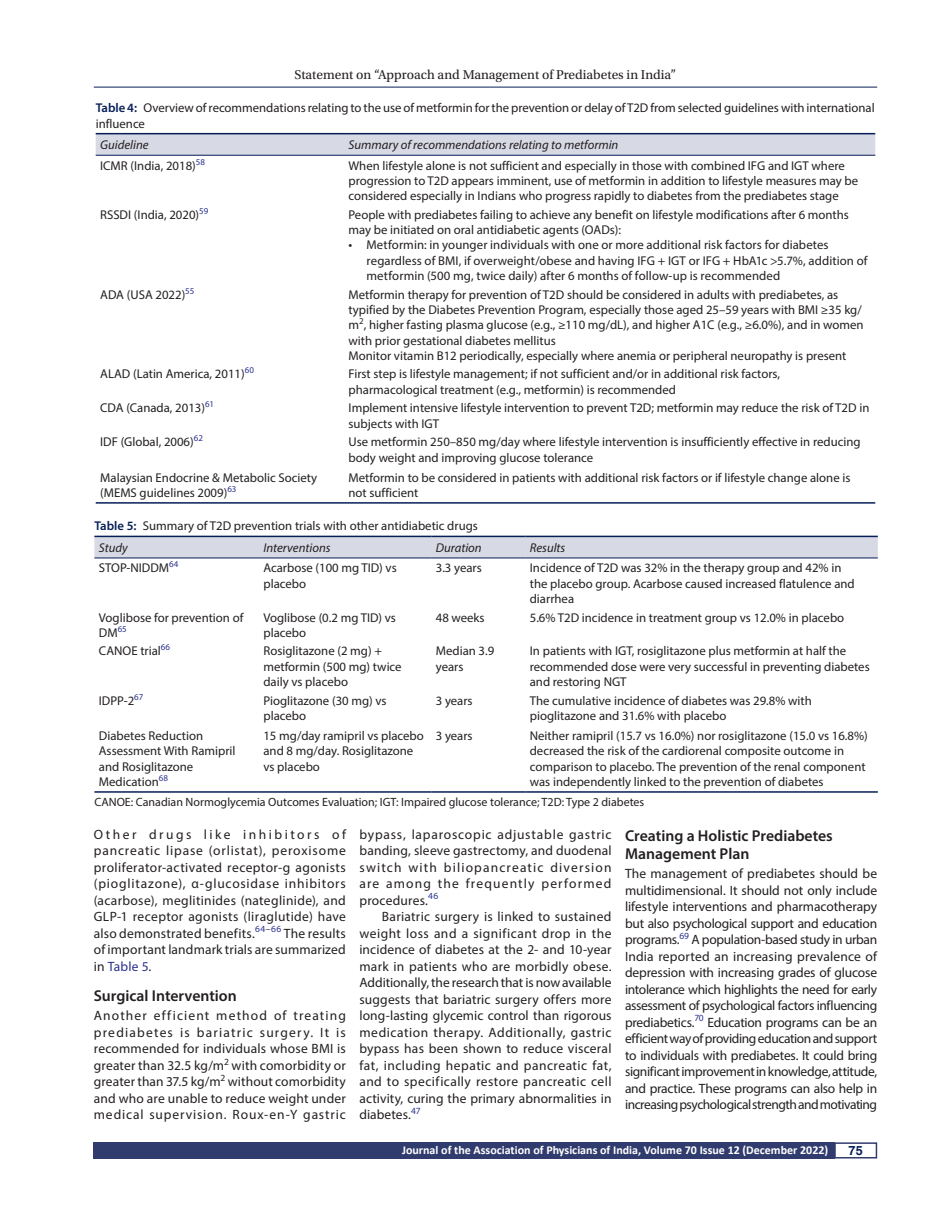
<style>
.page{position:relative;width:944px;height:1214px;background:#fff}
.page>*{position:absolute;margin:0;border:0;box-sizing:border-box;transform-origin:0 0}
.t1{font:600 15.75px/18px "Myriad Pro";color:#231f20}
.t2{font:13.5px/16.5px "Myriad Pro";letter-spacing:.01em;color:#231f20;text-align:justify}
.t3{font:13.5px "Utopia Std";color:#231f20}
.t4{font:12.75px/15.3px "Myriad Pro";color:#231f20}
.t5{font:italic 12.75px "Myriad Pro";color:#231f20}
.t6{font:700 12.75px "Helvetica";color:#071e58}
.t7{font:12px "Myriad Pro";color:#231f20}
.t8{font:700 12px "Calibri";color:#fff}
.s1{font-weight:600;color:#071e58}
.s2{font-size:13.5px}
.s3{font-style:italic}
.s4{color:#2a318f}
</style>
<div class="page">
<hr style="left:94px;top:87px;width:783px;height:1px;background:#071e58">
<div style="left:94px;top:1142px;width:741px;height:16px;background:#313c6e"></div>
<div style="left:834px;top:1142px;width:43px;height:16px;border:2px solid #313c6e"></div>
<svg style="left:96px;top:134px;width:779px;height:21px;background:#d0d2e0"></svg>
<hr style="left:96px;top:133px;width:248px;height:1px;background:#071e58">
<hr style="left:96px;top:155px;width:248px;height:1px;background:#071e58">
<hr style="left:344px;top:133px;width:531px;height:1px;background:#071e58">
<hr style="left:344px;top:155px;width:531px;height:1px;background:#071e58">
<hr style="left:96px;top:502px;width:248px;height:1px;background:#071e58">
<hr style="left:344px;top:502px;width:531px;height:1px;background:#071e58">
<div style="left:94px;top:537px;width:783px;height:20px;background:#d7d9e5"></div>
<hr style="left:94px;top:535px;width:165px;height:2px;background:#071e58">
<hr style="left:94px;top:557px;width:165px;height:1px;background:#071e58">
<hr style="left:259px;top:535px;width:172px;height:2px;background:#071e58">
<hr style="left:259px;top:557px;width:172px;height:1px;background:#071e58">
<hr style="left:431px;top:535px;width:94px;height:2px;background:#071e58">
<hr style="left:431px;top:557px;width:94px;height:1px;background:#071e58">
<hr style="left:525px;top:535px;width:352px;height:2px;background:#071e58">
<hr style="left:525px;top:557px;width:352px;height:1px;background:#071e58">
<hr style="left:94px;top:791px;width:165px;height:1px;background:#071e58">
<hr style="left:259px;top:791px;width:172px;height:1px;background:#071e58">
<hr style="left:431px;top:791px;width:94px;height:1px;background:#071e58">
<hr style="left:525px;top:791px;width:352px;height:1px;background:#071e58">
<p class="t3" style="left:295px;top:68px;width:383px">Statement on “Approach and Management of Prediabetes in India”</p>
<p class="t4" style="left:96px;top:100px;width:780px"><span class="s1">Table 4:</span> Overview of recommendations relating to the use of metformin for the prevention or delay of T2D from selected guidelines with international influence</p>
<p class="t5" style="left:100px;top:137px;width:50px">Guideline</p>
<p class="t5" style="left:348px;top:137px;width:271px">Summary of recommendations relating to metformin</p>
<p class="t4" style="left:100px;top:157px;width:106px">ICMR (India, 2018)<sup>58</sup></p>
<p class="t4" style="left:348px;top:157px;width:511px">When lifestyle alone is not sufficient and especially in those with combined IFG and IGT where progression to T2D appears imminent, use of metformin in addition to lifestyle measures may be considered especially in Indians who progress rapidly to diabetes from the prediabetes stage</p>
<p class="t4" style="left:100px;top:207px;width:110px">RSSDI (India, 2020)<sup>59</sup></p>
<p class="t4" style="left:348px;top:207px;width:502px">People with prediabetes failing to achieve any benefit on lifestyle modifications after 6 months may be initiated on oral antidiabetic agents (OADs):</p>
<p class="t4" style="left:366px;top:237px;width:502px;text-indent:-18px"><span class="s2">•</span> Metformin: in younger individuals with one or more additional risk factors for diabetes regardless of BMI, if overweight/obese and having IFG + IGT or IFG + HbA1c &gt;5.7%, addition of metformin (500 mg, twice daily) after 6 months of follow-up is recommended</p>
<p class="t4" style="left:100px;top:286px;width:96px">ADA (USA 2022)<sup>55</sup></p>
<p class="t4" style="left:348px;top:286px;width:516px">Metformin therapy for prevention of T2D should be considered in adults with prediabetes, as typified by the Diabetes Prevention Program, especially those aged 25–59 years with BMI ≥35 kg/ m<sup>2</sup>, higher fasting plasma glucose (e.g., ≥110 mg/dL), and higher A1C (e.g., ≥6.0%), and in women with prior gestational diabetes mellitus<br>Monitor vitamin B12 periodically, especially where anemia or peripheral neuropathy is present</p>
<p class="t4" style="left:100px;top:366px;width:155px">ALAD (Latin America, 2011)<sup>60</sup></p>
<p class="t4" style="left:348px;top:366px;width:433px">First step is lifestyle management; if not sufficient and/or in additional risk factors, pharmacological treatment (e.g., metformin) is recommended</p>
<p class="t4" style="left:100px;top:400px;width:115px">CDA (Canada, 2013)<sup>61</sup></p>
<p class="t4" style="left:348px;top:400px;width:522px">Implement intensive lifestyle intervention to prevent T2D; metformin may reduce the risk of T2D in subjects with IGT</p>
<p class="t4" style="left:100px;top:434px;width:104px">IDF (Global, 2006)<sup>62</sup></p>
<p class="t4" style="left:348px;top:434px;width:513px">Use metformin 250–850 mg/day where lifestyle intervention is insufficiently effective in reducing body weight and improving glucose tolerance</p>
<p class="t4" style="left:100px;top:469px;width:218px">Malaysian Endocrine &amp; Metabolic Society (MEMS guidelines 2009)<sup>63</sup></p>
<p class="t4" style="left:348px;top:469px;width:503px">Metformin to be considered in patients with additional risk factors or if lifestyle change alone is not sufficient</p>
<p class="t4" style="left:99px;top:515px;width:380px;line-height:21.6px;text-indent:-5px"><span class="s1">Table 5:</span> Summary of T2D prevention trials with other antidiabetic drugs<br><span class="s3">Study</span></p>
<p class="t5" style="left:263px;top:540px;width:69px">Interventions</p>
<p class="t5" style="left:436px;top:540px;width:47px">Duration</p>
<p class="t5" style="left:530px;top:540px;width:37px">Results</p>
<p class="t4" style="left:99px;top:560px;width:81px">STOP-NIDDM<sup>64</sup></p>
<p class="t4" style="left:263px;top:560px;width:135px">Acarbose (100 mg TID) vs placebo</p>
<p class="t4" style="left:436px;top:560px;width:48px">3.3 years</p>
<p class="t4" style="left:530px;top:560px;width:326px">Incidence of T2D was 32% in the therapy group and 42% in the placebo group. Acarbose caused increased flatulence and diarrhea</p>
<p class="t4" style="left:99px;top:609px;width:146px">Voglibose for prevention of<br>DM<sup>65</sup></p>
<p class="t4" style="left:263px;top:609px;width:134px">Voglibose (0.2 mg TID) vs placebo</p>
<p class="t4" style="left:436px;top:609px;width:50px">48 weeks</p>
<p class="t4" style="left:530px;top:609px;width:316px">5.6% T2D incidence in treatment group vs 12.0% in placebo</p>
<p class="t4" style="left:99px;top:643px;width:73px">CANOE trial<sup>66</sup></p>
<p class="t4" style="left:263px;top:643px;width:140px">Rosiglitazone (2 mg) + metformin (500 mg) twice daily vs placebo</p>
<p class="t4" style="left:436px;top:643px;width:60px">Median 3.9 years</p>
<p class="t4" style="left:530px;top:643px;width:341px">In patients with IGT, rosiglitazone plus metformin at half the recommended dose were very successful in preventing diabetes and restoring NGT</p>
<p class="t4" style="left:99px;top:692px;width:46px">IDPP-2<sup>67</sup></p>
<p class="t4" style="left:263px;top:692px;width:125px">Pioglitazone (30 mg) vs placebo</p>
<p class="t4" style="left:436px;top:692px;width:38px">3 years</p>
<p class="t4" style="left:530px;top:692px;width:283px">The cumulative incidence of diabetes was 29.8% with pioglitazone and 31.6% with placebo</p>
<p class="t4" style="left:99px;top:728px;width:138px">Diabetes Reduction<br>Assessment With Ramipril and Rosiglitazone<br>Medication<sup>68</sup></p>
<p class="t4" style="left:263px;top:728px;width:162px">15 mg/day ramipril vs placebo and 8 mg/day. Rosiglitazone vs placebo</p>
<p class="t4" style="left:436px;top:728px;width:38px">3 years</p>
<p class="t4" style="left:530px;top:728px;width:339px">Neither ramipril (15.7 vs 16.0%) nor rosiglitazone (15.0 vs 16.8%) decreased the risk of the cardiorenal composite outcome in comparison to placebo. The prevention of the renal component was independently linked to the prevention of diabetes</p>
<p class="t7" style="left:94px;top:794px;width:551px">CANOE: Canadian Normoglycemia Outcomes Evaluation; IGT: Impaired glucose tolerance; T2D: Type 2 diabetes</p>
<p class="t2" style="left:94px;top:826px;width:254px">Other drugs like inhibitors of pancreatic lipase (orlistat), peroxisome proliferator-activated receptor-g agonists (pioglitazone), α-glucosidase inhibitors (acarbose), meglitinides (nateglinide), and GLP-1 receptor agonists (liraglutide) have also demonstrated benefits.<sup>64</sup><sup>–</sup><sup>66</sup> The results of important landmark trials are summarized in <span class="s4">Table 5</span>.</p>
<p class="t1" style="left:94px;top:986px;width:144px">Surgical Intervention</p>
<p class="t2" style="left:94px;top:1007px;width:254px">Another efficient method of treating prediabetes is bariatric surgery. It is recommended for individuals whose BMI is greater than 32.5 kg/m<sup>2</sup> with comorbidity or greater than 37.5 kg/m<sup>2</sup> without comorbidity and who are unable to reduce weight under medical supervision. Roux-en-Y gastric</p>
<p class="t2" style="left:359px;top:826px;width:254px">bypass, laparoscopic adjustable gastric banding, sleeve gastrectomy, and duodenal switch with biliopancreatic diversion are among the frequently performed procedures.<sup>46</sup></p>
<p class="t2" style="left:359px;top:908px;width:254px;text-indent:23px">Bariatric surgery is linked to sustained weight loss and a significant drop in the incidence of diabetes at the 2- and 10-year mark in patients who are morbidly obese.<br>Additionally, the research that is now available suggests that bariatric surgery offers more long-lasting glycemic control than rigorous medication therapy. Additionally, gastric bypass has been shown to reduce visceral fat, including hepatic and pancreatic fat, and to specifically restore pancreatic cell activity, curing the primary abnormalities in diabetes.<sup>47</sup></p>
<p class="t1" style="left:625px;top:826px;width:209px">Creating a Holistic Prediabetes<br>Management Plan</p>
<p class="t2" style="left:625px;top:865px;width:254px">The management of prediabetes should be multidimensional. It should not only include lifestyle interventions and pharmacotherapy but also psychological support and education programs.<sup>69</sup> A population-based study in urban India reported an increasing prevalence of depression with increasing grades of glucose intolerance which highlights the need for early assessment of psychological factors influencing prediabetics.<sup>70</sup> Education programs can be an efficient way of providing education and support to individuals with prediabetes. It could bring significant improvement in knowledge, attitude, and practice. These programs can also help in increasing psychological strength and motivating</p>
<p class="t8" style="left:402px;top:1142px;width:428px">Journal of the Association of Physicians of India, Volume 70 Issue 12 (December 2022)</p>
<p class="t6" style="left:848px;top:1142px;width:16px">75</p>
</div>
